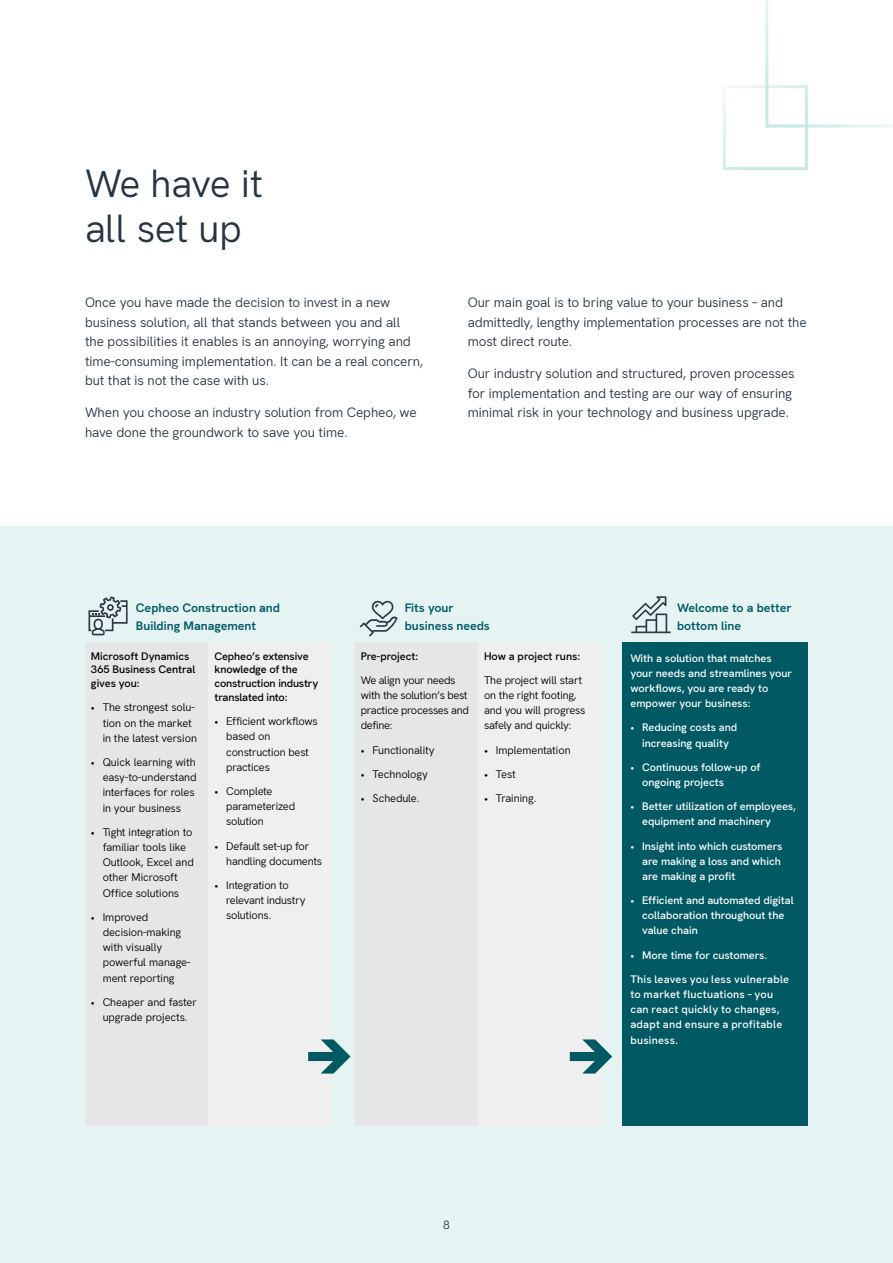
<style>
.page{position:relative;width:893px;height:1263px;background:#fff}
.page>*{position:absolute;margin:0;border:0;box-sizing:border-box;transform-origin:0 0}
.t1{font:39px/45px "Hanken Grotesk";letter-spacing:-.015em;color:#273442}
.t2{font:13.5px/19.5px "Hanken Grotesk";letter-spacing:-.01em;color:#273442}
.t3{font:700 12.45px/18px "Hanken Grotesk";letter-spacing:-.005em;color:#005963}
.t4{font:12px "Hanken Grotesk";color:#273442}
.t5{font:11.1px/15.1px "Hanken Grotesk";letter-spacing:-.01em;color:#000}
.t6{font:600 11.1px/15.1px "Hanken Grotesk";color:#fff}
.t7{font:600 11.1px/13.8px "Hanken Grotesk";letter-spacing:-.01em;color:#000}
.t8{font:600 11.1px/15.1px "Hanken Grotesk";letter-spacing:.02em;color:#fff}
.t9{font:11.1px/15.1px "Hanken Grotesk";letter-spacing:-.03em;color:#000}
</style>
<div class="page">
<div style="left:0;top:526px;width:893px;height:737px;background:#e5f4f3"></div>
<div style="left:85px;top:643px;width:124px;height:483px;background:#e5e6e7"></div>
<div style="left:209px;top:643px;width:123px;height:483px;background:#efeff0"></div>
<div style="left:355px;top:643px;width:123px;height:483px;background:#e5e6e7"></div>
<div style="left:478px;top:643px;width:124px;height:483px;background:#efeff0"></div>
<div style="left:623px;top:643px;width:185px;height:483px;background:#005963"></div>
<svg style="left:308px;top:1039px;width:43px;height:34px"></svg>
<svg style="left:570px;top:1039px;width:42px;height:34px"></svg>
<svg style="left:631px;top:596px;width:39px;height:37px"></svg>
<svg style="left:88px;top:596px;width:40px;height:39px"></svg>
<svg style="left:360px;top:601px;width:38px;height:36px"></svg>
<svg style="left:765px;top:0;width:128px;height:128px"></svg>
<div style="left:723px;top:85px;width:85px;height:85px;border:3px solid #c2e6e6"></div>
<h1 class="t1" style="left:85px;top:158px;width:179px">We have it all set up</h1>
<p class="t2" style="left:85px;top:291px;width:340px">Once you have made the decision to invest in a new business solution, all that stands between you and all<br>the possibilities it enables is an annoying, worrying and time-consuming implementation. It can be a real concern, but that is not the case with us.</p>
<p class="t2" style="left:85px;top:402px;width:333px">When you choose an industry solution from Cepheo, we have done the groundwork to save you time.</p>
<p class="t2" style="left:468px;top:291px;width:340px">Our main goal is to bring value to your business – and admittedly, lengthy implementation processes are not the most direct route.</p>
<p class="t2" style="left:468px;top:363px;width:328px">Our industry solution and structured, proven processes for implementation and testing are our way of ensuring minimal risk in your technology and business upgrade.</p>
<p class="t3" style="left:136px;top:598px;width:146px">Cepheo Construction and<br>Building Management</p>
<p class="t3" style="left:405px;top:598px;width:87px">Fits your business needs</p>
<p class="t3" style="left:677px;top:598px;width:116px">Welcome to a better bottom line</p>
<p class="t7" style="left:91px;top:648px;width:106px">Microsoft Dynamics<br>365 Business Central gives you:</p>
<p class="t5" style="left:103px;top:699px;width:96px;text-indent:-12px">• The strongest solu&shy;tion on the market in the latest version</p>
<p class="t5" style="left:103px;top:754px;width:95px;text-indent:-12px">• Quick learning with easy-to-understand interfaces for roles in your business</p>
<p class="t5" style="left:103px;top:823px;width:93px;text-indent:-12px">• Tight integration to familiar tools like<br>Outlook, Excel and other Microsoft<br>Office solutions</p>
<p class="t5" style="left:103px;top:908px;width:89px;text-indent:-12px">• Improved decision-making with visually powerful manage&shy;ment reporting</p>
<p class="t5" style="left:91px;top:993px;width:107px;text-align:center">• Cheaper and faster upgrade projects.</p>
<p class="t7" style="left:214px;top:648px;width:105px">Cepheo’s extensive knowledge of the construction industry translated into:</p>
<p class="t5" style="left:226px;top:713px;width:93px;text-indent:-12px">• Efficient workflows based on construction best practices</p>
<p class="t5" style="left:226px;top:783px;width:70px;text-indent:-12px">• Complete parameterized solution</p>
<p class="t5" style="left:226px;top:837px;width:97px;text-indent:-12px">• Default set-up for handling documents</p>
<p class="t5" style="left:226px;top:876px;width:81px;text-indent:-12px">• Integration to relevant industry solutions.</p>
<p class="t7" style="left:361px;top:648px;width:59px">Pre-project:</p>
<p class="t9" style="left:361px;top:671px;width:110px">We align your needs with the solution’s best practice processes and define:</p>
<p class="t5" style="left:361px;top:741px;width:75px">• Functionality</p>
<p class="t5" style="left:361px;top:765px;width:69px">• Technology</p>
<p class="t5" style="left:361px;top:789px;width:60px">• Schedule.</p>
<p class="t7" style="left:484px;top:648px;width:98px">How a project runs:</p>
<p class="t5" style="left:484px;top:671px;width:103px">The project will start on the right footing, and you will progress safely and quickly:</p>
<p class="t5" style="left:484px;top:741px;width:88px">• Implementation</p>
<p class="t5" style="left:484px;top:765px;width:33px">• Test</p>
<p class="t5" style="left:484px;top:789px;width:54px">• Training.</p>
<p class="t6" style="left:630px;top:649px;width:163px">With a solution that matches your needs and streamlines your workflows, you are ready to empower your business:</p>
<p class="t6" style="left:630px;top:719px;width:108px;text-align:center">• Reducing costs and increasing quality</p>
<p class="t6" style="left:642px;top:758px;width:120px;text-indent:-12px">• Continuous follow-up of ongoing projects</p>
<p class="t6" style="left:642px;top:798px;width:156px;text-indent:-12px">• Better utilization of employees, equipment and machinery</p>
<p class="t6" style="left:642px;top:837px;width:142px;text-indent:-12px">• Insight into which customers are making a loss and which are making a profit</p>
<p class="t6" style="left:642px;top:892px;width:153px;text-indent:-12px">• Efficient and automated digital collaboration throughout the value chain</p>
<p class="t6" style="left:630px;top:942px;width:160px;line-height:24.2px">• More time for customers.<br>This leaves you less vulnerable</p>
<p class="t8" style="left:630px;top:986px;width:154px">to market fluctuations – you can react quickly to changes, adapt and ensure a profitable business.</p>
<p class="t4" style="left:443px;top:1215px;width:8px">8</p>
</div>
